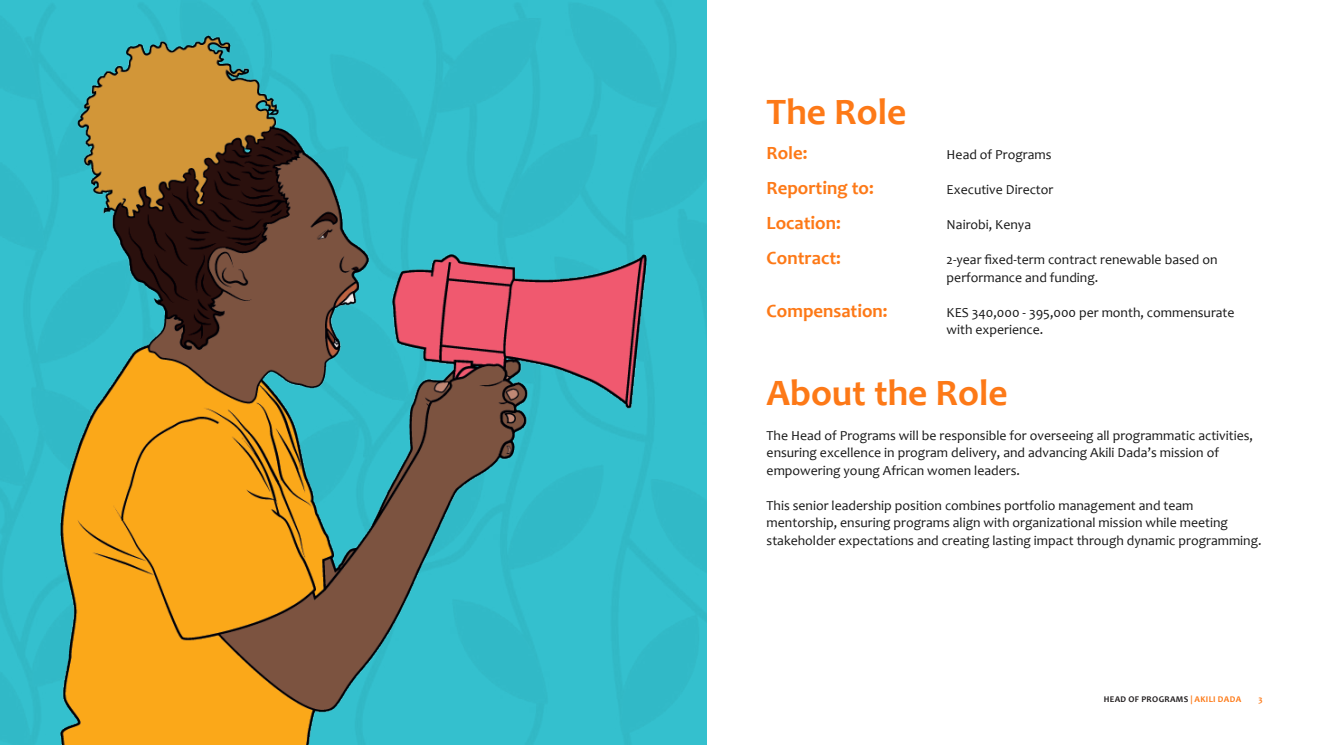
<style>
.page{position:relative;width:1323px;height:745px;background:#fff}
.page>*{position:absolute;margin:0;border:0;box-sizing:border-box;transform-origin:0 0}
.t1{font:700 37.5px "Candara";color:#fd7917}
.t2{font:700 18.75px "Candara";color:#fd7917}
.t3{font:13.75px/17.5px "Candara";color:#171717}
.t4{font:700 8.75px "Candara";letter-spacing:.04em;color:#231f20}
.t5{font:700 8.75px "Candara";color:#fd7917}
.s1{color:#fd7917}
</style>
<div class="page">
<div style="left:0;top:0;width:706px;height:744px;background:#34c0ce"></div>
<img style="left:60px;top:35px;width:586px;height:709px">
<h2 class="t1" style="left:767px;top:89px;width:141px">The Role</h2>
<h3 class="t2" style="left:767px;top:142px;width:42px">Role:</h3>
<h3 class="t3" style="left:947px;top:146px;width:106px">Head of Programs</h3>
<h3 class="t2" style="left:767px;top:177px;width:109px">Reporting to:</h3>
<h3 class="t3" style="left:947px;top:181px;width:108px">Executive Director</h3>
<h3 class="t2" style="left:767px;top:212px;width:76px">Location:</h3>
<h3 class="t3" style="left:947px;top:216px;width:86px">Nairobi, Kenya</h3>
<h3 class="t2" style="left:767px;top:247px;width:76px">Contract:</h3>
<h3 class="t3" style="left:947px;top:251px;width:272px">2-year fixed-term contract renewable based on performance and funding.</h3>
<h3 class="t2" style="left:767px;top:299px;width:122px">Compensation:</h3>
<h3 class="t3" style="left:947px;top:303px;width:289px">KES 340,000 - 395,000 per month, commensurate with experience.</h3>
<h2 class="t1" style="left:767px;top:369px;width:243px">About the Role</h2>
<p class="t3" style="left:767px;top:426px;width:488px">The Head of Programs will be responsible for overseeing all programmatic activities, ensuring excellence in program delivery, and advancing Akili Dada’s mission of empowering young African women leaders.</p>
<p class="t3" style="left:767px;top:496px;width:496px">This senior leadership position combines portfolio management and team mentorship, ensuring programs align with organizational mission while meeting stakeholder expectations and creating lasting impact through dynamic programming.</p>
<p class="t4" style="left:1104px;top:693px;width:139px">HEAD OF PROGRAMS <span class="s1">| AKILI DADA</span></p>
<p class="t5" style="left:1258px;top:693px;width:6px">3</p>
</div>
